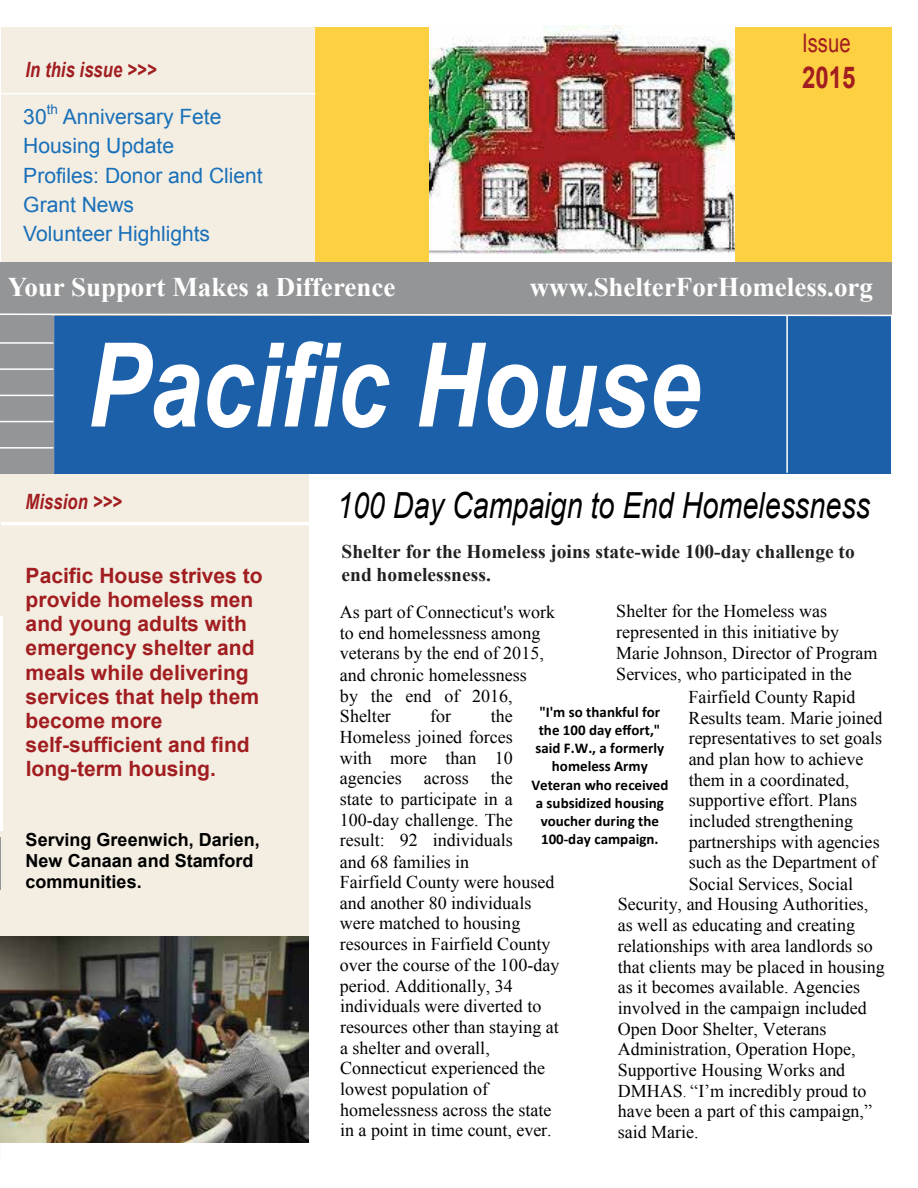
<style>
.page{position:relative;width:918px;height:1188px;background:#fff}
.page>*{position:absolute;margin:0;border:0;box-sizing:border-box;transform-origin:0 0}
.t1{font:italic 700 117px "Arial";color:#fff;scale:.8 1}
.t2{font:italic 36px "Arial";color:#000;scale:.8 1}
.t3{font:700 30px "Arial";color:#a11d20;scale:.8 1}
.t4{font:700 27px "Times New Roman";color:#fff}
.t5{font:25.5px "Arial";color:#a11d20;scale:.79 1}
.t6{font:700 21px/24.2px "Arial";color:#a11d20}
.t7{font:21px/29.4px "Arial";color:#1870b9}
.t8{font:italic 700 21px "Arial";letter-spacing:.005em;color:#a11d20;scale:.79 1}
.t9{font:700 19.5px/22.8px "Times New Roman";color:#212120}
.t10{font:18px/20.7px "Times New Roman";color:#000}
.t11{font:700 18px/21px "Arial";color:#000}
.t12{font:700 15px/18.3px "Calibri";color:#000;text-align:center}
.t13{font:13.5px "Arial";color:#1870b9}
.s1{font-size:15px;color:#212120}
</style>
<div class="page">
<div style="left:0;top:472px;width:309px;height:486px;background:#f3ede2"></div>
<div style="left:53px;top:316px;width:838px;height:158px;background:#1d60aa"></div>
<div style="left:1px;top:27px;width:314px;height:243px;background:#f3ede2"></div>
<div style="left:315px;top:27px;width:577px;height:238px;background:#fdd041"></div>
<hr style="left:1px;top:522px;width:310px;height:3px;background:#fff">
<div style="left:1px;top:262px;width:891px;height:53px;background:#939597"></div>
<hr style="left:53px;top:315px;width:1px;height:158px;background:#fff">
<div style="left:0;top:317px;width:53px;height:26px;background:#939597"></div>
<div style="left:0;top:343px;width:53px;height:26px;background:#939597"></div>
<div style="left:0;top:369px;width:53px;height:26px;background:#939597"></div>
<div style="left:0;top:395px;width:53px;height:27px;background:#939597"></div>
<div style="left:0;top:422px;width:53px;height:26px;background:#939597"></div>
<div style="left:0;top:448px;width:53px;height:26px;background:#939597"></div>
<hr style="left:0;top:342px;width:53px;height:2px;background:#fff">
<hr style="left:0;top:368px;width:53px;height:2px;background:#fff">
<hr style="left:0;top:395px;width:53px;height:1px;background:#fff">
<hr style="left:0;top:421px;width:53px;height:1px;background:#fff">
<hr style="left:0;top:447px;width:53px;height:2px;background:#fff">
<hr style="left:786px;top:315px;width:2px;height:158px;background:#fff">
<svg style="left:0;top:313px;width:892px;height:4px"></svg>
<hr style="left:1px;top:93px;width:314px;height:1px;background:#fff">
<img style="left:429px;top:26px;width:305px;height:236px">
<img style="left:0;top:616px;width:2px;height:214px">
<hr style="left:0;top:838px;width:1px;height:52px;background:#939597">
<img style="left:0;top:936px;width:309px;height:206px">
<p class="t8" style="left:26px;top:56px;width:167px">In this issue &gt;&gt;&gt;</p>
<p class="t7" style="left:23px;top:102px;width:25px">30</p>
<p class="t13" style="left:47px;top:101px;width:13px">th</p>
<p class="t7" style="left:23px;top:102px;width:241px;text-indent:39px">Anniversary Fete<br>Housing Update<br>Profiles: Donor and Client<br>Grant News<br>Volunteer Highlights</p>
<h3 class="t5" style="left:802px;top:26px;width:63px">Issue</h3>
<h3 class="t3" style="left:802px;top:57px;width:68px">2015</h3>
<h3 class="t4" style="left:8px;top:268px;width:389px">Your Support Makes a Difference</h3>
<h3 class="t4" style="left:530px;top:268px;width:345px">www.ShelterForHomeless.org</h3>
<h1 class="t1" style="left:87px;top:307px;width:768px">Pacific House</h1>
<p class="t8" style="left:26px;top:487px;width:123px">Mission &gt;&gt;&gt;</p>
<p class="t6" style="left:26px;top:564px;width:239px">Pacific House strives to provide homeless men and young adults with emergency shelter and meals while delivering services that help them become more self-sufficient and find long-term housing.</p>
<p class="t11" style="left:26px;top:830px;width:236px">Serving Greenwich, Darien,<br>New Canaan and Stamford communities.</p>
<h2 class="t2" style="left:337px;top:482px;width:668px">100 Day Campaign to End Homelessness</h2>
<p class="t9" style="left:342px;top:540px;width:515px">Shelter for the Homeless joins state-wide 100-day challenge to end homelessness.</p>
<p class="t10" style="left:340px;top:601px;width:217px">As part of Connecticut's work to end homelessness among veterans by the end of 2015, and chronic homelessness</p>
<p class="t10" style="left:616px;top:600px;width:263px">Shelter for the Homeless was represented in this initiative by Marie Johnson, Director of Program Services, who participated in the</p>
<p class="t10" style="left:340px;top:685px;width:174px">by the end of 2016,<br>Shelter</p>
<p class="t10" style="left:689px;top:686px;width:195px">Fairfield County Rapid<br>Results team. Marie joined representatives to set goals and plan how to achieve them in a coordinated, supportive effort. Plans included strengthening partnerships with agencies such as the Department of<br>Social Services, Social</p>
<p class="t12" style="left:531px;top:702px;width:139px">"I'm so thankful for the 100 day effort," said F.W., a formerly homeless Army<br>Veteran who received a subsidized housing voucher during the<br>100-day campaign.</p>
<p class="t10" style="left:340px;top:706px;width:174px;text-align:justify;text-indent:151px">the Homeless joined forces with more than 10 agencies across the state to participate in a 100-day challenge. The result: 92 individuals and 68 families in</p>
<p class="t10" style="left:430px;top:706px;width:22px">for</p>
<p class="t10" style="left:340px;top:871px;width:221px">Fairfield County were housed and another 80 individuals were matched to housing resources in Fairfield County over the course of the 100-day period. Additionally, 34 individuals were diverted to resources other than staying at a shelter and overall,<br>Connecticut experienced the lowest population of homelessness across the state in a point in time count, ever.</p>
<p class="t10" style="left:618px;top:894px;width:269px">Security, and Housing Authorities, as well as educating and creating relationships with area landlords so that clients may be placed in housing as it becomes available. Agencies involved in the campaign included<br>Open Door Shelter, Veterans<br>Administration, Operation Hope,<br>Supportive Housing Works and<br>DMHAS<span class="s1">.</span> “I’m incredibly proud to have been a part of this campaign,” said Marie.</p>
</div>
